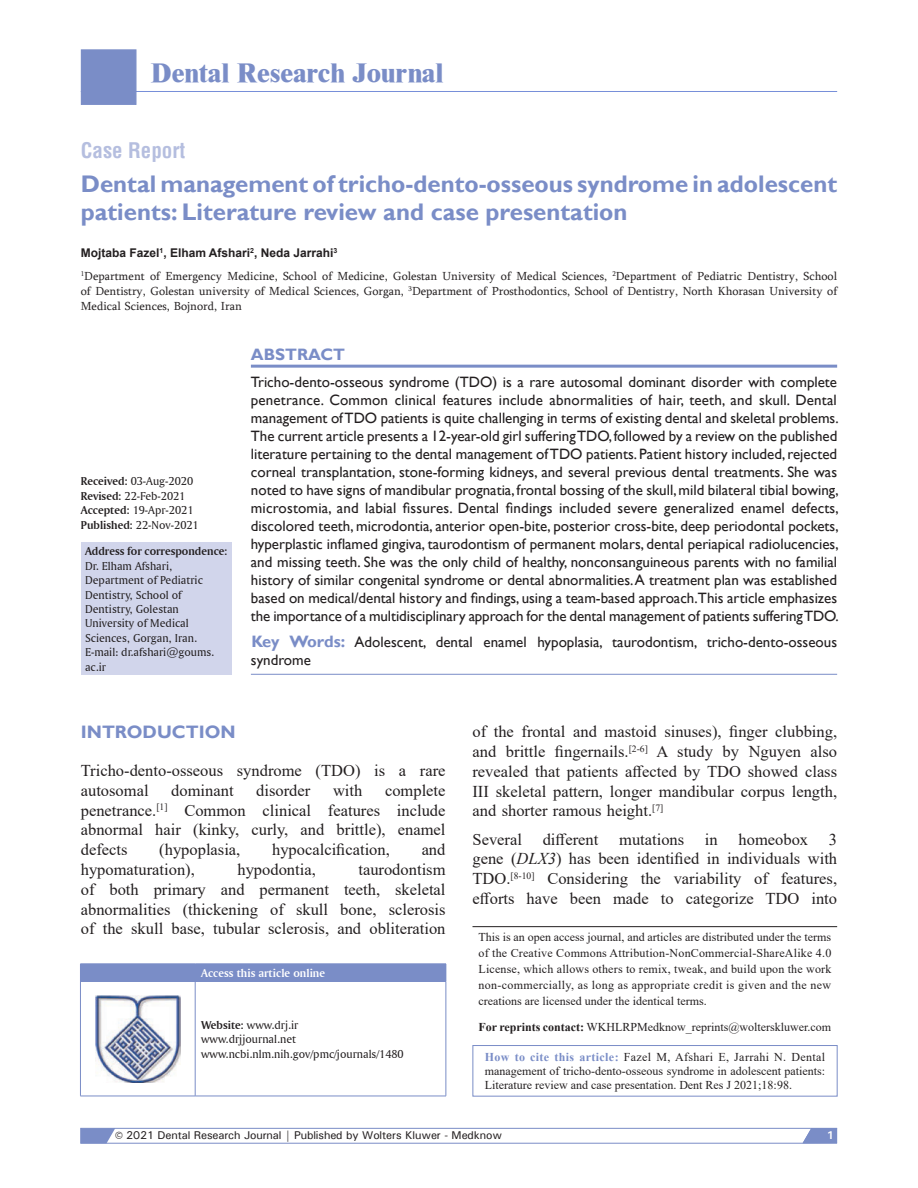
<style>
.page{position:relative;width:918px;height:1188px;background:#fff}
.page>*{position:absolute;margin:0;border:0;box-sizing:border-box;transform-origin:0 0}
.t1{font:800 27px "Times New Roman";color:#7a8dc7}
.AT{font:700 24px/28.8px "Gill Sans";color:#7a8dc7}
.AH{font:700 condensed 21px "Helvetica";color:#b5bedf}
.t2{font:700 18px "Gill Sans";color:#7a8dc7}
.TX{font:16.5px/19.8px "Times New Roman";color:#231f20;text-align:justify}
.ABSH{font:700 16.5px "Gill Sans";color:#7a8dc7}
.ABS{font:15px/18px "Gill Sans";color:#231f20}
.KWD{font:15px/18px "Gill Sans";color:#231f20}
.C{font:12px/16.2px "Times New Roman";color:#231f20;text-align:justify}
.AFF{font:12px/15px "Sylfaen";color:#231f20;text-align:justify}
.HTC{font:12px/14.4px "Times New Roman";color:#231f20;text-align:justify}
.ADD{font:12px/14.4px "Amerigo BT Roman A";color:#231f20}
.HIS{font:12px "Amerigo BT Roman A";color:#231f20}
.Web{font:12px "Amerigo BT Roman A";color:#231f20}
.AU{font:700 12px "Arial";color:#231f20}
.AAO{font:12px "Amerigo BT Bold A";color:#fff}
.t3{font:500 11.25px "Univers";letter-spacing:-.01em;color:#231f20}
.t4{font:700 11.25px "Univers";color:#fff}
.s1{font-weight:700;font-size:16.5px;color:#7a8dc7}
.s2{font-family:"Amerigo BT Bold A"}
.s3{font-style:italic}
.s4{font-weight:700}
.s5{font-weight:700;color:#7a8dc7}
.s6{font-size:15px}
</style>
<div class="page">
<hr style="left:81px;top:91px;width:756px;height:1px;background:#778fd9">
<div style="left:81px;top:49px;width:56px;height:56px;background:#7a8dc7;border:1px solid #7a8dc7"></div>
<svg style="left:80px;top:1128px;width:757px;height:16px"></svg>
<hr style="left:251px;top:365px;width:586px;height:3px;background:#7a8dc7">
<hr style="left:251px;top:674px;width:586px;height:1px;background:#7a8dc7">
<div style="left:81px;top:542px;width:151px;height:133px;background:#d1d5eb"></div>
<div style="left:80px;top:964px;width:366px;height:17px;background:#7a8dc7"></div>
<svg style="left:446px;top:964px;width:1px;height:17px"></svg>
<hr style="left:80px;top:982px;width:1px;height:114px;background:#7a8dc7">
<hr style="left:80px;top:981px;width:115px;height:1px;background:#7a8dc7">
<hr style="left:80px;top:1096px;width:115px;height:1px;background:#7a8dc7">
<hr style="left:195px;top:982px;width:1px;height:114px;background:#7a8dc7">
<hr style="left:195px;top:981px;width:251px;height:1px;background:#7a8dc7">
<hr style="left:446px;top:982px;width:1px;height:114px;background:#7a8dc7">
<hr style="left:195px;top:1096px;width:251px;height:1px;background:#7a8dc7">
<img style="left:96px;top:995px;width:84px;height:87px">
<div style="left:472px;top:1045px;width:366px;height:52px;border:1px solid #7a8dc7"></div>
<hr style="left:473px;top:926px;width:364px;height:1px;background:#231f20">
<h1 class="t1" style="left:151px;top:57px;width:294px">Dental Research Journal</h1>
<p class="AH" style="left:81px;top:136px;width:106px">Case Report</p>
<p class="AT" style="left:81px;top:170px;width:758px">Dental management of tricho‑dento‑osseous syndrome in adolescent patients: Literature review and case presentation</p>
<p class="AU" style="left:81px;top:244px;width:258px">Mojtaba Fazel<sup>1</sup>, Elham Afshari<sup>2</sup>, Neda Jarrahi<sup>3</sup></p>
<p class="AFF" style="left:81px;top:268px;width:758px"><sup>1</sup>Department of Emergency Medicine, School of Medicine, Golestan University of Medical Sciences, <sup>2</sup>Department of Pediatric Dentistry, School of Dentistry, Golestan university of Medical Sciences, Gorgan, <sup>3</sup>Department of Prosthodontics, School of Dentistry, North Khorasan University of Medical Sciences, Bojnord, Iran</p>
<p class="ABSH" style="left:251px;top:345px;width:96px">ABSTRACT</p>
<p class="ABS" style="left:251px;top:373px;width:589px">Tricho‑dento‑osseous syndrome (TDO) is a rare autosomal dominant disorder with complete penetrance. Common clinical features include abnormalities of hair, teeth, and skull. Dental management of TDO patients is quite challenging in terms of existing dental and skeletal problems.<br>The current article presents a 12‑year‑old girl suffering TDO, followed by a review on the published literature pertaining to the dental management of TDO patients. Patient history included, rejected corneal transplantation, stone‑forming kidneys, and several previous dental treatments. She was noted to have signs of mandibular prognatia, frontal bossing of the skull, mild bilateral tibial bowing, microstomia, and labial fissures. Dental findings included severe generalized enamel defects, discolored teeth, microdontia, anterior open‑bite, posterior cross‑bite, deep periodontal pockets, hyperplastic inflamed gingiva, taurodontism of permanent molars, dental periapical radiolucencies, and missing teeth. She was the only child of healthy, nonconsanguineous parents with no familial history of similar congenital syndrome or dental abnormalities. A treatment plan was established based on medical/dental history and findings, using a team‑based approach.This article emphasizes the importance of a multidisciplinary approach for the dental management of patients suffering TDO.</p>
<p class="KWD" style="left:251px;top:634px;width:588px"><span class="s1">Key Words:</span> Adolescent, dental enamel hypoplasia, taurodontism, tricho‑dento‑osseous syndrome</p>
<p class="HIS" style="left:81px;top:474px;width:114px"><span class="s2">Received:</span> 03-Aug-2020</p>
<p class="HIS" style="left:81px;top:489px;width:106px"><span class="s2">Revised:</span> 22-Feb-2021</p>
<p class="HIS" style="left:81px;top:503px;width:114px"><span class="s2">Accepted:</span> 19-Apr-2021</p>
<p class="HIS" style="left:81px;top:517px;width:119px"><span class="s2">Published:</span> 22-Nov-2021</p>
<p class="ADD" style="left:85px;top:544px;width:144px"><span class="s2">Address for correspondence:<br></span>Dr. Elham Afshari,<br>Department of Pediatric<br>Dentistry, School of<br>Dentistry, Golestan<br>University of Medical<br>Sciences, Gorgan, Iran.<br>E‑mail: dr.afshari@goums. ac.ir</p>
<p class="TX" style="left:472px;top:721px;width:366px">of the frontal and mastoid sinuses), finger clubbing, and brittle fingernails.<sup>[2‑6]</sup> A study by Nguyen also revealed that patients affected by TDO showed class III skeletal pattern, longer mandibular corpus length, and shorter ramous height.<sup>[7]</sup></p>
<p class="TX" style="left:472px;top:829px;width:51px">Several</p>
<p class="TX" style="left:543px;top:829px;width:57px">different</p>
<p class="TX" style="left:619px;top:829px;width:67px">mutations</p>
<p class="TX" style="left:705px;top:829px;width:14px">in</p>
<p class="TX" style="left:739px;top:829px;width:71px">homeobox</p>
<h1 class="t2" style="left:81px;top:721px;width:156px">INTRODUCTION</h1>
<p class="TX" style="left:81px;top:760px;width:366px">Tricho‑dento‑osseous syndrome (TDO) is a rare autosomal</p>
<p class="TX" style="left:81px;top:780px;width:366px;text-indent:304px">complete penetrance.<sup>[1]</sup> Common clinical features include abnormal hair (kinky, curly, and brittle), enamel defects</p>
<p class="TX" style="left:171px;top:780px;width:64px">dominant</p>
<p class="TX" style="left:256px;top:780px;width:56px">disorder</p>
<p class="TX" style="left:333px;top:780px;width:31px">with</p>
<p class="TX" style="left:472px;top:829px;width:366px;text-indent:356px">3 gene (<span class="s3">DLX3</span>) has been identified in individuals with TDO.<sup>[8‑10]</sup> Considering the variability of features, efforts have been made to categorize TDO into</p>
<p class="TX" style="left:159px;top:839px;width:83px">(hypoplasia,</p>
<p class="TX" style="left:272px;top:839px;width:119px">hypocalcification,</p>
<p class="TX" style="left:422px;top:839px;width:25px">and</p>
<p class="TX" style="left:81px;top:859px;width:116px">hypomaturation),</p>
<p class="TX" style="left:237px;top:859px;width:80px">hypodontia,</p>
<p class="TX" style="left:81px;top:859px;width:366px;text-indent:278px">taurodontism of both primary and permanent teeth, skeletal abnormalities (thickening of skull bone, sclerosis of the skull base, tubular sclerosis, and obliteration</p>
<p class="C" style="left:479px;top:928px;width:354px">This is an open access journal, and articles are distributed under the terms of the Creative Commons Attribution‑NonCommercial‑ShareAlike 4.0<br>License, which allows others to remix, tweak, and build upon the work non‑commercially, as long as appropriate credit is given and the new creations are licensed under the identical terms.</p>
<p class="C" style="left:479px;top:1018px;width:354px"><span class="s4">For reprints contact:</span> WKHLRPMedknow_reprints@wolterskluwer.com</p>
<p class="AAO" style="left:201px;top:966px;width:125px">Access this article online</p>
<p class="Web" style="left:201px;top:1018px;width:99px"><span class="s2">Website:</span> www.drj.ir</p>
<p class="Web" style="left:201px;top:1032px;width:97px">www.drjjournal.net</p>
<p class="Web" style="left:201px;top:1046px;width:204px">www.ncbi.nlm.nih.gov/pmc/journals/1480</p>
<p class="HTC" style="left:485px;top:1049px;width:342px"><span class="s5">How to cite this article:</span> Fazel M, Afshari E, Jarrahi N. Dental management of tricho‑dento‑osseous syndrome in adolescent patients:<br>Literature review and case presentation. Dent Res J 2021;18:98.</p>
<p class="t3" style="left:115px;top:1128px;width:388px"><span class="s6">©</span> 2021 Dental Research Journal | Published by Wolters Kluwer - Medknow</p>
<p class="t4" style="left:827px;top:1128px;width:9px">1</p>
</div>
